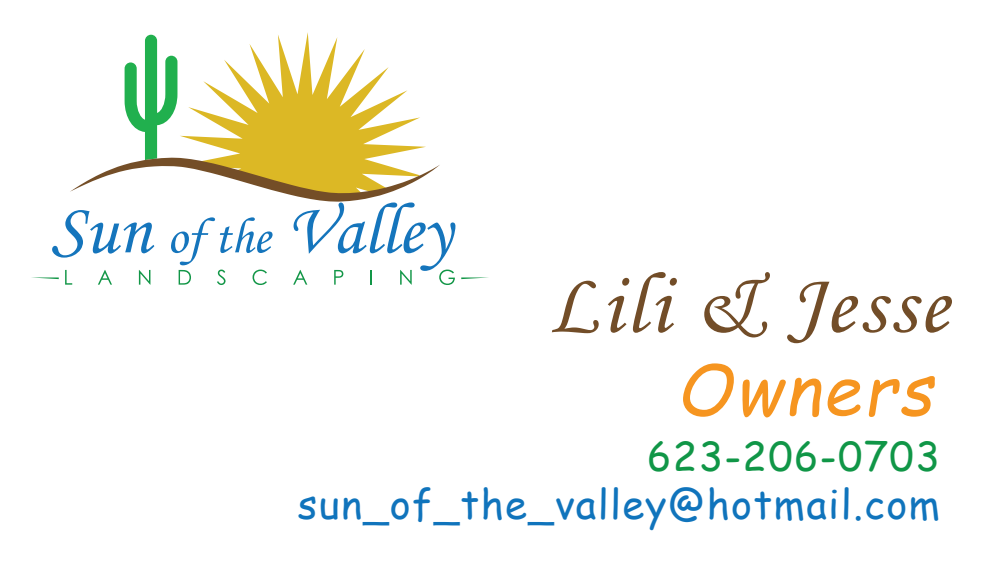
<style>
.page{position:relative;width:1008px;height:576px;background:#fff}
.page>*{position:absolute;margin:0;border:0;box-sizing:border-box;transform-origin:0 0}
.t1{font:86.4px "Monotype Corsiva";letter-spacing:.035em;color:#724d28}
.t2{font:72.4px "Monotype Corsiva";color:#1575bc}
.t3{font:italic 69.2px "Comic Sans MS";letter-spacing:.035em;color:#f69520}
.t4{font:40px "Comic Sans MS";letter-spacing:.035em;color:#1074bc}
.t5{font:40px "Comic Sans MS";letter-spacing:.035em;color:#109647}
.s1{font-size:50.8px}
</style>
<div class="page">
<svg style="left:70px;top:35px;width:370px;height:167px"></svg>
<svg style="left:65px;top:270px;width:7px;height:15px"></svg>
<svg style="left:98px;top:270px;width:14px;height:15px"></svg>
<svg style="left:139px;top:270px;width:11px;height:15px"></svg>
<svg style="left:179px;top:270px;width:12px;height:15px"></svg>
<svg style="left:217px;top:270px;width:9px;height:15px"></svg>
<svg style="left:253px;top:270px;width:14px;height:15px"></svg>
<svg style="left:293px;top:270px;width:14px;height:15px"></svg>
<svg style="left:334px;top:270px;width:9px;height:15px"></svg>
<svg style="left:371px;top:270px;width:1px;height:15px"></svg>
<svg style="left:400px;top:270px;width:12px;height:15px"></svg>
<svg style="left:439px;top:270px;width:16px;height:15px"></svg>
<svg style="left:461px;top:277px;width:28px;height:2px"></svg>
<svg style="left:31px;top:277px;width:28px;height:2px"></svg>
<h2 class="t2" style="left:51px;top:186px;width:402px">Sun <span class="s1">of the</span> Valley</h2>
<h1 class="t1" style="left:548px;top:253px;width:402px">Lili &amp; Jesse</h1>
<h3 class="t3" style="left:678px;top:338px;width:257px">Owners</h3>
<p class="t5" style="left:647px;top:427px;width:294px">623-206-0703</p>
<p class="t4" style="left:298px;top:475px;width:644px">sun_of_the_valley@hotmail.com</p>
</div>
